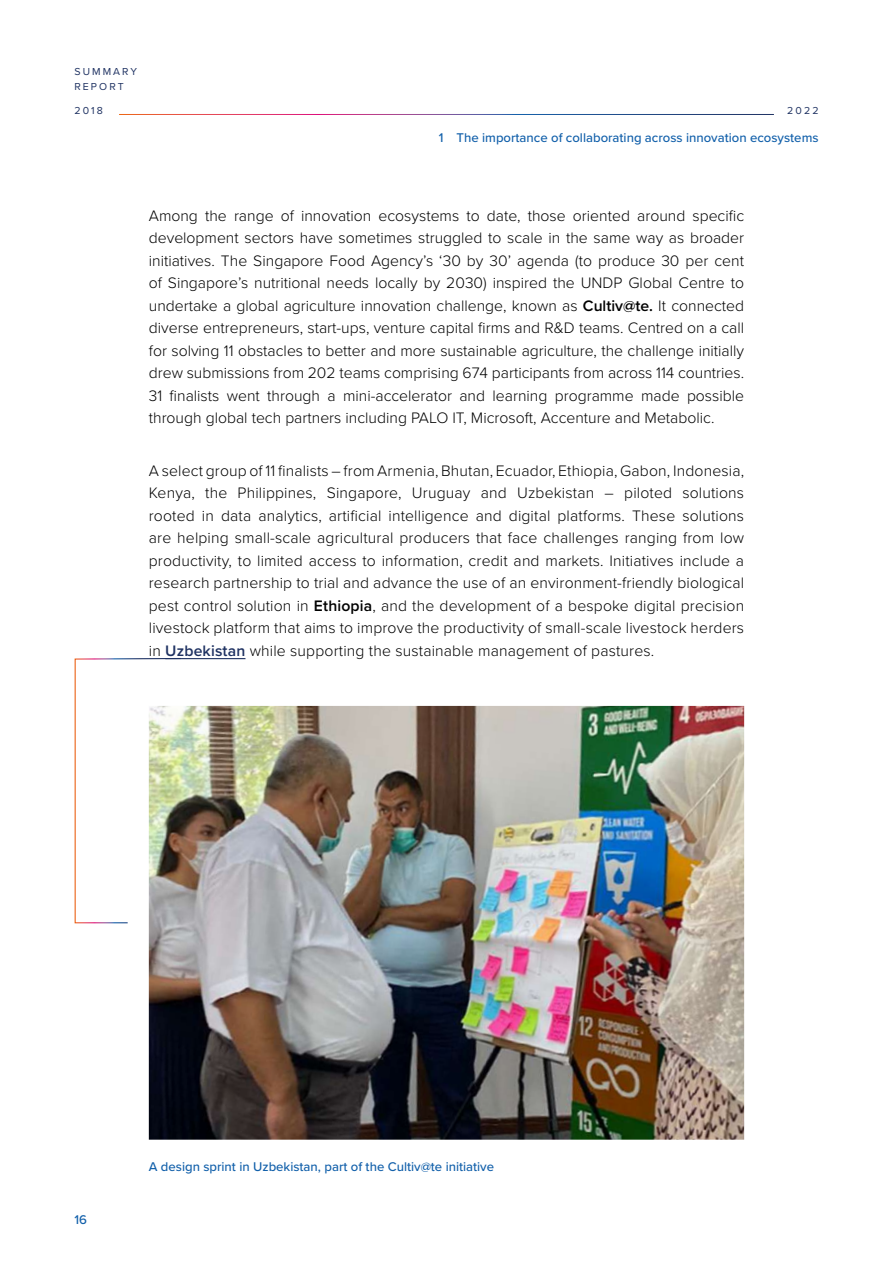
<style>
.page{position:relative;width:893px;height:1263px;background:#fff}
.page>*{position:absolute;margin:0;border:0;box-sizing:border-box;transform-origin:0 0}
.t1{font:300 15.75px/22.5px "Proxima Nova";letter-spacing:.005em;color:#000;text-align:justify}
.t2{font:500 13.2px "Proxima Nova";color:#1260aa}
.t3{font:10.5px/15.8px "Proxima Nova";letter-spacing:.2em;color:#1f3262}
.s1{font-weight:600}
.s2{font-weight:600;color:#1f3262}
</style>
<div class="page">
<img style="left:149px;top:706px;width:595px;height:434px">
<hr style="left:165px;top:658px;width:80px;height:1px;background:#1f3262">
<svg style="left:74px;top:658px;width:108px;height:266px"></svg>
<p class="t3" style="left:74px;top:63px;width:64px">SUMMARY<br>REPORT</p>
<p class="t3" style="left:74px;top:102px;width:30px">2018</p>
<p class="t3" style="left:787px;top:102px;width:33px">2022</p>
<p class="t2" style="left:439px;top:128px;width:381px">1 The importance of collaborating across innovation ecosystems</p>
<p class="t1" style="left:149px;top:203px;width:597px">Among the range of innovation ecosystems to date, those oriented around specific development sectors have sometimes struggled to scale in the same way as broader initiatives. The Singapore Food Agency’s ‘30 by 30’ agenda (to produce 30 per cent of Singapore’s nutritional needs locally by 2030) inspired the UNDP Global Centre to undertake a global agriculture innovation challenge, known as <span class="s1">Cultiv@te.</span> It connected diverse entrepreneurs, start-ups, venture capital firms and R&amp;D teams. Centred on a call for solving 11 obstacles to better and more sustainable agriculture, the challenge initially drew submissions from 202 teams comprising 674 participants from across 114 countries.<br>31 finalists went through a mini-accelerator and learning programme made possible through global tech partners including PALO IT, Microsoft, Accenture and Metabolic.</p>
<p class="t1" style="left:149px;top:458px;width:597px">A select group of 11 finalists – from Armenia, Bhutan, Ecuador, Ethiopia, Gabon, Indonesia, Kenya, the Philippines, Singapore, Uruguay and Uzbekistan – piloted solutions rooted in data analytics, artificial intelligence and digital platforms. These solutions are helping small-scale agricultural producers that face challenges ranging from low productivity, to limited access to information, credit and markets. Initiatives include a research partnership to trial and advance the use of an environment-friendly biological pest control solution in <span class="s1">Ethiopia</span>, and the development of a bespoke digital precision livestock platform that aims to improve the productivity of small-scale livestock herders in <span class="s2">Uzbekistan</span> while supporting the sustainable management of pastures.</p>
<p class="t2" style="left:74px;top:1209px;width:14px">16</p>
<p class="t2" style="left:149px;top:1157px;width:347px">A design sprint in Uzbekistan, part of the Cultiv@te initiative</p>
</div>
